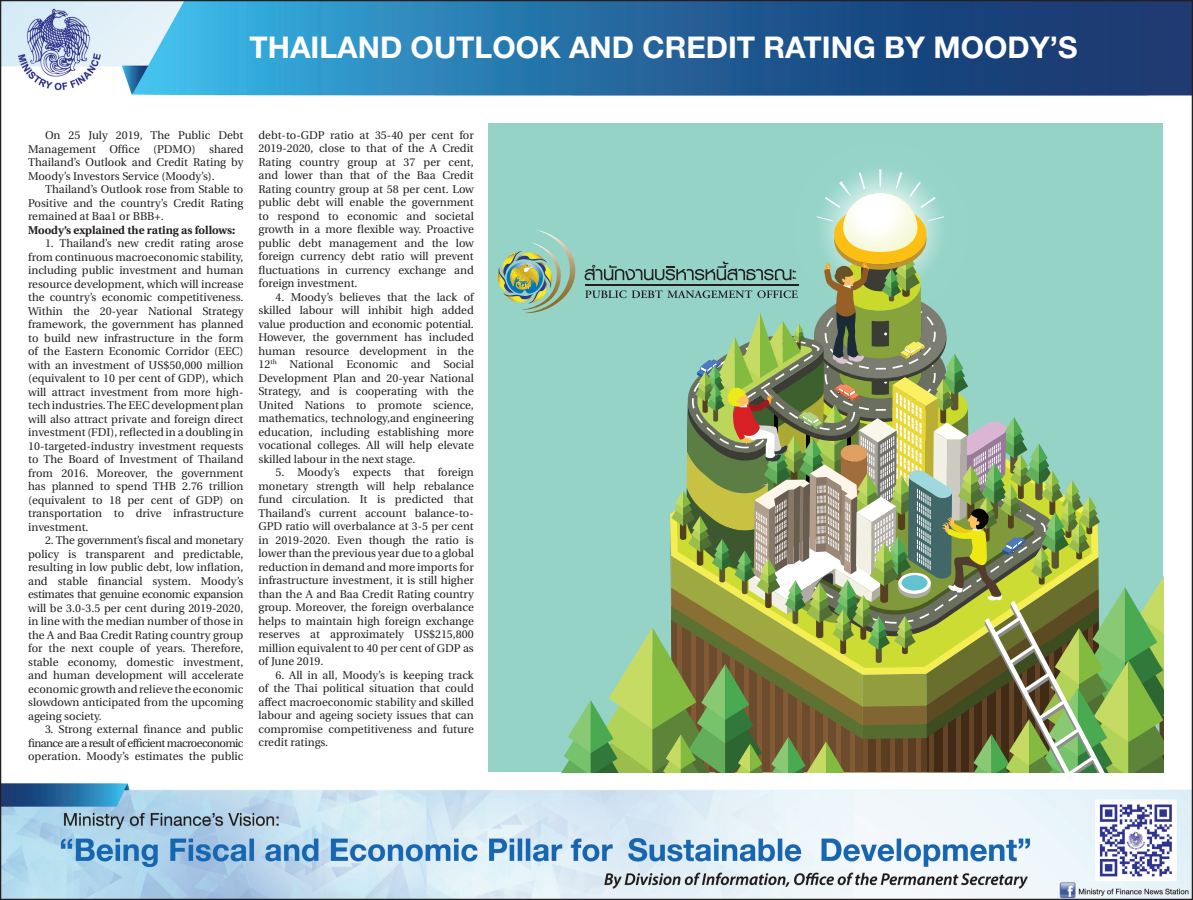
<style>
.page{position:relative;width:1193px;height:900px;background:#fff}
.page>*{position:absolute;margin:0;border:0;box-sizing:border-box;transform-origin:0 0}
.t1{font:700 30px "Helvetica Neue";color:#fff}
.t2{font:11.25px/13.5px "Utopia";color:#231f20;text-align:justify}
.t3{font:700 11.25px "Utopia";color:#231f20}
</style>
<div class="page">
<img style="left:2px;top:2px;width:1188px;height:896px">
<div style="left:489px;top:124px;width:674px;height:648px;background:#94d3c6"></div>
<svg style="left:497px;top:169px;width:666px;height:603px"></svg>
<hr style="left:585px;top:284px;width:213px;height:2px;background:#231f20">
<h1 class="t1" style="left:249px;top:29px;width:829px">THAILAND OUTLOOK AND CREDIT RATING BY MOODY’S</h1>
<p class="t2" style="left:28px;top:129px;width:217px;text-indent:17px">On 25 July 2019, The Public Debt Management Office (PDMO) shared Thailand’s Outlook and Credit Rating by Moody’s Investors Service (Moody’s).</p>
<p class="t2" style="left:28px;top:183px;width:217px;text-indent:17px">Thailand’s Outlook rose from Stable to Positive and the country’s Credit Rating remained at Baa1 or BBB+.</p>
<p class="t3" style="left:28px;top:223px;width:209px">Moody’s explained the rating as follows:</p>
<p class="t2" style="left:28px;top:237px;width:217px;text-indent:17px">1. Thailand’s new credit rating arose from continuous macroeconomic stability, including public investment and human resource development, which will increase the country’s economic competitiveness.<br>Within the 20-year National Strategy framework, the government has planned to build new infrastructure in the form of the Eastern Economic Corridor (EEC) with an investment of US$50,000 million (equivalent to 10 per cent of GDP), which will attract investment from more high&shy;tech industries. The EEC development plan will also attract private and foreign direct investment (FDI), reflected in a doubling in 10-targeted-industry investment requests to The Board of Investment of Thailand from 2016. Moreover, the government has planned to spend THB 2.76 trillion (equivalent to 18 per cent of GDP) on transportation to drive infrastructure investment.</p>
<p class="t2" style="left:28px;top:534px;width:217px;text-indent:17px">2. The government’s fiscal and monetary policy is transparent and predictable, resulting in low public debt, low inflation, and stable financial system. Moody’s estimates that genuine economic expansion will be 3.0-3.5 per cent during 2019-2020, in line with the median number of those in the A and Baa Credit Rating country group for the next couple of years. Therefore, stable economy, domestic investment, and human development will accelerate economic growth and relieve the economic slowdown anticipated from the upcoming ageing society.</p>
<p class="t2" style="left:28px;top:723px;width:217px;text-indent:17px">3. Strong external finance and public finance are a result of efficient macroeconomic operation. Moody’s estimates the public</p>
<p class="t2" style="left:258px;top:128px;width:217px">debt-to-GDP ratio at 35-40 per cent for 2019-2020, close to that of the A Credit Rating country group at 37 per cent, and lower than that of the Baa Credit Rating country group at 58 per cent. Low public debt will enable the government to respond to economic and societal growth in a more flexible way. Proactive public debt management and the low foreign currency debt ratio will prevent fluctuations in currency exchange and foreign investment.</p>
<p class="t2" style="left:258px;top:290px;width:217px;text-indent:17px">4. Moody’s believes that the lack of skilled labour will inhibit high added value production and economic potential.<br>However, the government has included human resource development in the 12<sup>th</sup> National Economic and Social Development Plan and 20-year National Strategy, and is cooperating with the United Nations to promote science, mathematics, technology,and engineering education, including establishing more vocational colleges. All will help elevate skilled labour in the next stage.</p>
<p class="t2" style="left:258px;top:466px;width:217px;text-indent:17px">5. Moody’s expects that foreign monetary strength will help rebalance fund circulation. It is predicted that Thailand’s current account balance-to-GPD ratio will overbalance at 3-5 per cent in 2019-2020. Even though the ratio is lower than the previous year due to a global reduction in demand and more imports for infrastructure investment, it is still higher than the A and Baa Credit Rating country group. Moreover, the foreign overbalance helps to maintain high foreign exchange reserves at approximately US$215,800 million equivalent to 40 per cent of GDP as of June 2019.</p>
<p class="t2" style="left:258px;top:668px;width:217px;text-indent:17px">6. All in all, Moody’s is keeping track of the Thai political situation that could affect macroeconomic stability and skilled labour and ageing society issues that can compromise competitiveness and future credit ratings.</p>
</div>
